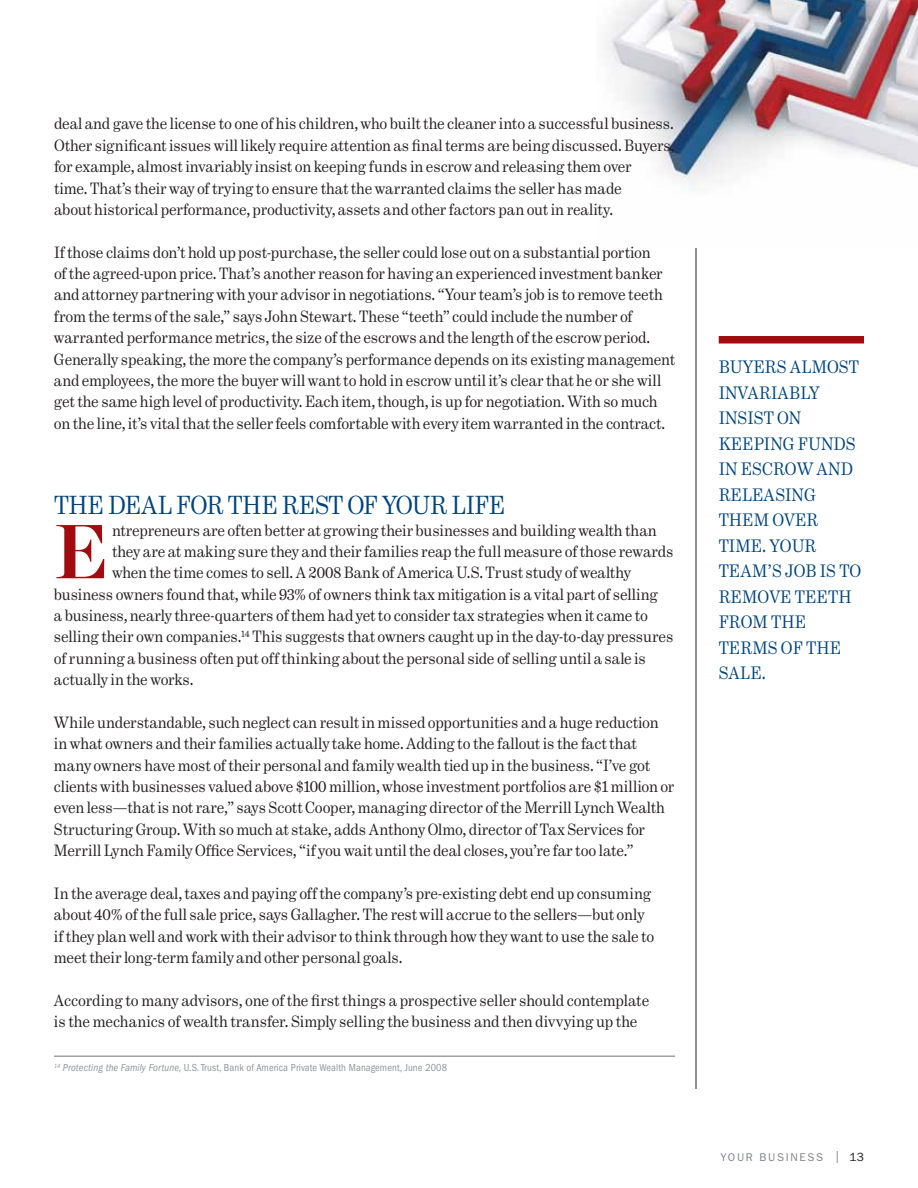
<style>
.page{position:relative;width:918px;height:1188px;background:#fff}
.page>*{position:absolute;margin:0;border:0;box-sizing:border-box;transform-origin:0 0}
.t1{font:700 76.35px "Chronicle Display";color:#a10c11}
.t2{font:300 24px "Higher Standards";color:#00447c}
.t3{font:300 16.5px "Higher Standards";letter-spacing:.18em;color:#00447c}
.t4{font:300 16.5px/25.5px "Higher Standards";letter-spacing:.275em;color:#00447c}
.t5{font:300 16.5px/25.5px "Higher Standards";letter-spacing:.135em;color:#00447c}
.t6{font:300 15px/21.3px "Higher Standards";letter-spacing:-.01em;color:#231f20}
.t7{font:11.25px "ITC Franklin Gothic Std";color:#808285}
.t8{font:condensed 10.5px "ITC Franklin Gothic Std";letter-spacing:.01em;color:#939598}
.s1{font-style:italic}
.s2{font-size:12px;color:#717073}
.s3{font-size:12px;color:#231f20}
</style>
<div class="page">
<hr style="left:696px;top:144px;width:1px;height:945px;background:#231f20">
<img style="left:604px;top:0;width:314px;height:248px">
<hr style="left:54px;top:1056px;width:621px;height:1px;background:#717073">
<div style="left:719px;top:336px;width:145px;height:7px;background:#a10c11"></div>
<p class="t6" style="left:54px;top:113px;width:622px">deal and gave the license to one of his children, who built the cleaner into a successful business.<br>Other significant issues will likely require attention as final terms are being discussed. Buyers, for example, almost invariably insist on keeping funds in escrow and releasing them over<br>time. That’s their way of trying to ensure that the warranted claims the seller has made<br>about historical performance, productivity, assets and other factors pan out in reality.</p>
<p class="t6" style="left:54px;top:241px;width:623px">If those claims don’t hold up post-purchase, the seller could lose out on a substantial portion<br>of the agreed-upon price. That’s another reason for having an experienced investment banker and attorney partnering with your advisor in negotiations. “Your team’s job is to remove teeth from the terms of the sale,” says John Stewart. These “teeth” could include the number of warranted performance metrics, the size of the escrows and the length of the escrow period.<br>Generally speaking, the more the company’s performance depends on its existing management and employees, the more the buyer will want to hold in escrow until it’s clear that he or she will get the same high level of productivity. Each item, though, is up for negotiation. With so much on the line, it’s vital that the seller feels comfortable with every item warranted in the contract.</p>
<h2 class="t2" style="left:54px;top:490px;width:17px">the</h2>
<h2 class="t2" style="left:108px;top:490px;width:137px">Deal for the</h2>
<h2 class="t2" style="left:282px;top:490px;width:16px">Rest</h2>
<h2 class="t2" style="left:347px;top:490px;width:118px">of Your Life</h2>
<h1 class="t1" style="left:54px;top:490px;width:49px">E</h1>
<p class="t6" style="left:112px;top:519px;width:546px">ntrepreneurs are often better at growing their businesses and building wealth than</p>
<p class="t6" style="left:112px;top:541px;width:563px">they are at making sure they and their families reap the full measure of those rewards</p>
<p class="t6" style="left:112px;top:562px;width:520px">when the time comes to sell. A 2008 Bank of America U.S. Trust study of wealthy</p>
<p class="t6" style="left:54px;top:583px;width:605px">business owners found that, while 93% of owners think tax mitigation is a vital part of selling</p>
<p class="t6" style="left:54px;top:605px;width:596px">a business, nearly three-quarters of them had yet to consider tax strategies when it came to</p>
<p class="t6" style="left:54px;top:626px;width:621px">selling their own companies.<sup>14</sup> This suggests that owners caught up in the day-to-day pressures</p>
<p class="t6" style="left:54px;top:648px;width:594px">of running a business often put off thinking about the personal side of selling until a sale is</p>
<p class="t6" style="left:54px;top:669px;width:141px">actually in the works.</p>
<p class="t6" style="left:54px;top:712px;width:622px">While understandable, such neglect can result in missed opportunities and a huge reduction in what owners and their families actually take home. Adding to the fallout is the fact that many owners have most of their personal and family wealth tied up in the business. “I’ve got clients with businesses valued above $100 million, whose investment portfolios are $1 million or even less—that is not rare,” says Scott Cooper, managing director of the Merrill Lynch Wealth Structuring Group. With so much at stake, adds Anthony Olmo, director of Tax Services for Merrill Lynch Family Office Services, “if you wait until the deal closes, you’re far too late.”</p>
<p class="t6" style="left:54px;top:883px;width:602px">In the average deal, taxes and paying off the company’s pre-existing debt end up consuming about 40% of the full sale price, says Gallagher. The rest will accrue to the sellers—but only if they plan well and work with their advisor to think through how they want to use the sale to meet their long-term family and other personal goals.</p>
<p class="t6" style="left:54px;top:990px;width:597px">According to many advisors, one of the first things a prospective seller should contemplate is the mechanics of wealth transfer. Simply selling the business and then divvying up the</p>
<p class="t8" style="left:54px;top:1062px;width:395px"><sup>14</sup> <span class="s1">Protecting the Family Fortune,</span> U.S. Trust, Bank of America Private Wealth Management, June 2008</p>
<p class="t5" style="left:719px;top:355px;width:131px">Buyers almost invariab ly insist</p>
<p class="t3" style="left:777px;top:408px;width:26px">on</p>
<p class="t3" style="left:719px;top:433px;width:23px">keepi</p>
<p class="t3" style="left:770px;top:433px;width:75px">ng funds</p>
<p class="t3" style="left:719px;top:459px;width:34px">in esc</p>
<p class="t3" style="left:773px;top:459px;width:79px">row and</p>
<p class="t3" style="left:719px;top:484px;width:45px">re leasi</p>
<p class="t3" style="left:792px;top:484px;width:23px">ng</p>
<p class="t3" style="left:719px;top:510px;width:14px">them</p>
<p class="t3" style="left:772px;top:510px;width:48px">over</p>
<p class="t3" style="left:719px;top:535px;width:12px">time</p>
<p class="t3" style="left:762px;top:535px;width:56px">. Your</p>
<p class="t3" style="left:719px;top:561px;width:13px">team</p>
<p class="t4" style="left:719px;top:559px;width:144px;text-indent:49px">’sjobis to remove teeth<br>from the<br>terms of the sale.</p>
<p class="t7" style="left:721px;top:1151px;width:145px">YOUR BUSINESS <span class="s2">|</span> <span class="s3">13</span></p>
</div>
